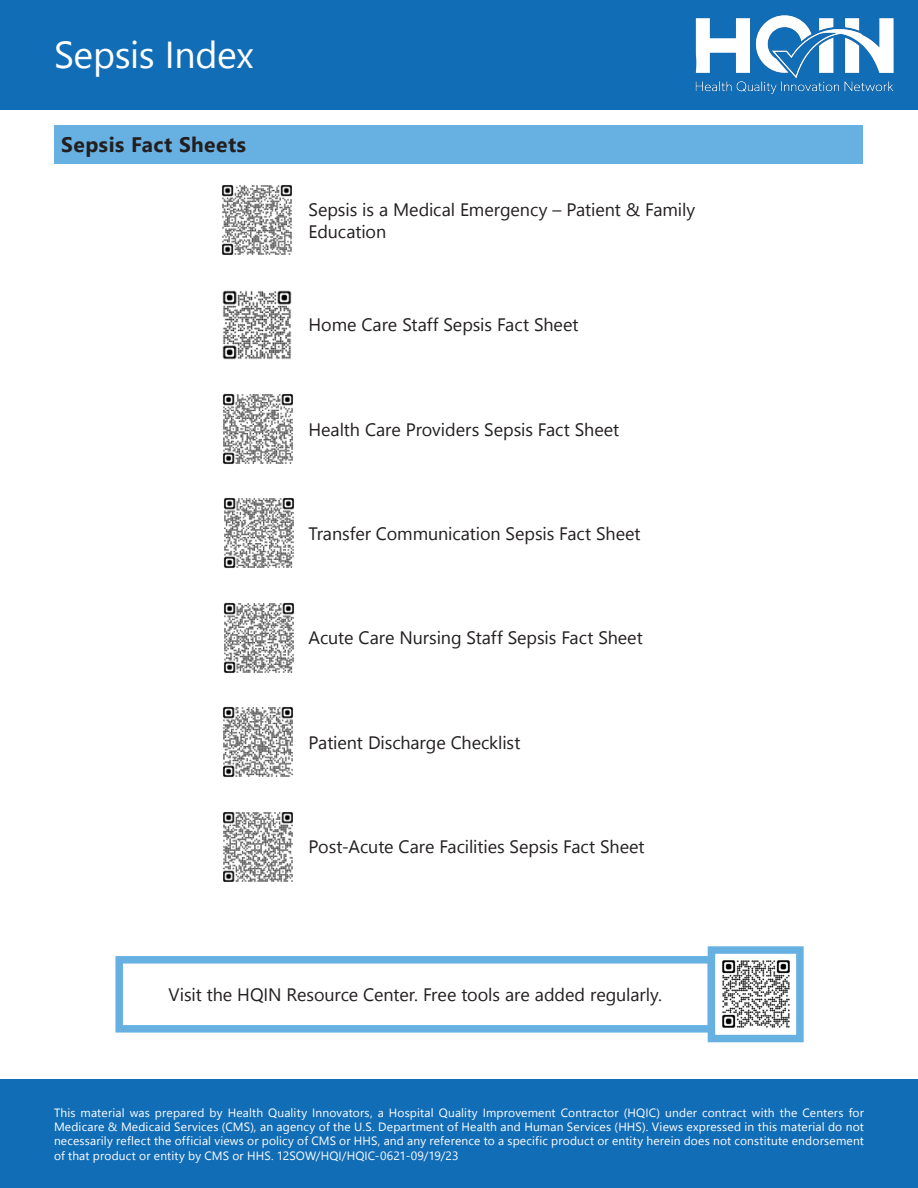
<style>
.page{position:relative;width:918px;height:1188px;background:#fff}
.page>*{position:absolute;margin:0;border:0;box-sizing:border-box;transform-origin:0 0}
.t1{font:37.5px "Nirmala UI";letter-spacing:-.01em;color:#fff}
.t2{font:700 21px "Nirmala UI";letter-spacing:.025em;color:#231f20}
.t3{font:18px/21.6px "Nirmala UI";letter-spacing:-.005em;color:#231f20}
.t4{font:12px/14.4px "Nirmala UI";letter-spacing:.01em;color:#fff;text-align:justify}
</style>
<div class="page">
<div style="left:0;top:1079px;width:918px;height:109px;background:#126db7"></div>
<div style="left:0;top:0;width:918px;height:109px;background:#126db7"></div>
<img style="left:695px;top:15px;width:199px;height:79px">
<img style="left:222px;top:185px;width:70px;height:70px">
<div style="left:55px;top:125px;width:808px;height:39px;background:#67b1e2"></div>
<div style="left:115px;top:956px;width:600px;height:77px;border:8px solid #67b1e2"></div>
<svg style="left:704px;top:946px;width:100px;height:97px"></svg>
<img style="left:222px;top:290px;width:70px;height:70px">
<img style="left:222px;top:393px;width:72px;height:72px">
<img style="left:223px;top:497px;width:72px;height:72px">
<img style="left:223px;top:602px;width:72px;height:72px">
<img style="left:222px;top:706px;width:72px;height:72px">
<img style="left:223px;top:812px;width:70px;height:70px">
<p class="t1" style="left:54px;top:25px;width:201px">Sepsis Index</p>
<p class="t2" style="left:61px;top:127px;width:186px">Sepsis Fact Sheets</p>
<p class="t3" style="left:309px;top:198px;width:388px">Sepsis is a Medical Emergency – Patient &amp; Family<br>Education</p>
<p class="t3" style="left:309px;top:313px;width:271px">Home Care Staff Sepsis Fact Sheet</p>
<p class="t3" style="left:309px;top:417px;width:312px">Health Care Providers Sepsis Fact Sheet</p>
<p class="t3" style="left:309px;top:522px;width:334px">Transfer Communication Sepsis Fact Sheet</p>
<p class="t3" style="left:309px;top:626px;width:336px">Acute Care Nursing Staff Sepsis Fact Sheet</p>
<p class="t3" style="left:309px;top:730px;width:213px">Patient Discharge Checklist</p>
<p class="t3" style="left:309px;top:835px;width:338px">Post-Acute Care Facilities Sepsis Fact Sheet</p>
<p class="t3" style="left:169px;top:983px;width:495px">Visit the HQIN Resource Center. Free tools are added regularly.</p>
<p class="t4" style="left:54px;top:1104px;width:812px">This material was prepared by Health Quality Innovators, a Hospital Quality Improvement Contractor (HQIC) under contract with the Centers for Medicare &amp; Medicaid Services (CMS), an agency of the U.S. Department of Health and Human Services (HHS). Views expressed in this material do not necessarily reflect the official views or policy of CMS or HHS, and any reference to a specific product or entity herein does not constitute endorsement of that product or entity by CMS or HHS. 12SOW/HQI/HQIC-0621-09/19/23</p>
</div>
